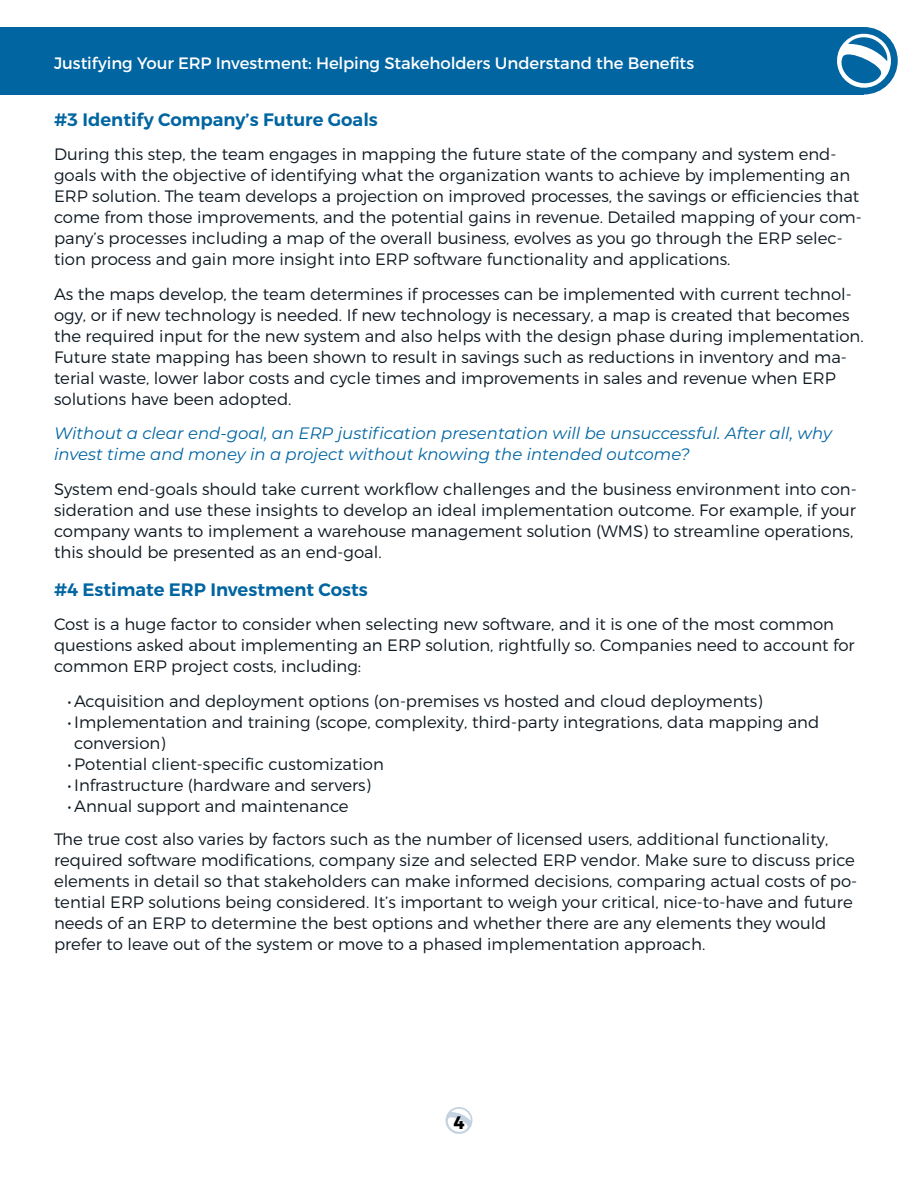
<style>
.page{position:relative;width:918px;height:1188px;background:#fff}
.page>*{position:absolute;margin:0;border:0;box-sizing:border-box;transform-origin:0 0}
.t1{font:600 18px "Montserrat";color:#0065a1}
.t2{font:700 18px "Montserrat";color:#000}
.t3{font:300 16.5px/21px "Montserrat";color:#0e1821}
.t4{font:italic 16.5px/21px "Montserrat";color:#0065a1}
.t5{font:16.5px "Montserrat";letter-spacing:-.005em;color:#fff}
</style>
<div class="page">
<svg style="left:445px;top:1107px;width:28px;height:27px"></svg>
<svg style="left:830px;top:27px;width:68px;height:67px"></svg>
<div style="left:0;top:27px;width:864px;height:67px;background:#0065a1"></div>
<svg style="left:837px;top:30px;width:58px;height:61px"></svg>
<p class="t5" style="left:54px;top:53px;width:642px">Justifying Your ERP Investment: Helping Stakeholders Understand the Benefits</p>
<p class="t1" style="left:54px;top:108px;width:325px">#3 Identify Company’s Future Goals</p>
<p class="t3" style="left:54px;top:143px;width:809px">During this step, the team engages in mapping the future state of the company and system end&shy;goals with the objective of identifying what the organization wants to achieve by implementing an ERP solution. The team develops a projection on improved processes, the savings or efficiencies that come from those improvements, and the potential gains in revenue. Detailed mapping of your com&shy;pany’s processes including a map of the overall business, evolves as you go through the ERP selec&shy;tion process and gain more insight into ERP software functionality and applications.</p>
<p class="t3" style="left:54px;top:283px;width:811px">As the maps develop, the team determines if processes can be implemented with current technol&shy;ogy, or if new technology is needed. If new technology is necessary, a map is created that becomes the required input for the new system and also helps with the design phase during implementation.<br>Future state mapping has been shown to result in savings such as reductions in inventory and ma&shy;terial waste, lower labor costs and cycle times and improvements in sales and revenue when ERP solutions have been adopted.</p>
<p class="t4" style="left:54px;top:422px;width:779px">Without a clear end-goal, an ERP justification presentation will be unsuccessful. After all, why invest time and money in a project without knowing the intended outcome?</p>
<p class="t3" style="left:54px;top:478px;width:804px">System end-goals should take current workflow challenges and the business environment into con&shy;sideration and use these insights to develop an ideal implementation outcome. For example, if your company wants to implement a warehouse management solution (WMS) to streamline operations, this should be presented as an end-goal.</p>
<p class="t1" style="left:54px;top:578px;width:315px">#4 Estimate ERP Investment Costs</p>
<p class="t3" style="left:54px;top:613px;width:802px">Cost is a huge factor to consider when selecting new software, and it is one of the most common questions asked about implementing an ERP solution, rightfully so. Companies need to account for common ERP project costs, including:</p>
<p class="t3" style="left:67px;top:690px;width:697px">• Acquisition and deployment options (on-premises vs hosted and cloud deployments)</p>
<p class="t3" style="left:74px;top:711px;width:747px;text-indent:-7px">• Implementation and training (scope, complexity, third-party integrations, data mapping and conversion)</p>
<p class="t3" style="left:67px;top:753px;width:318px">• Potential client-specific customization</p>
<p class="t3" style="left:67px;top:774px;width:305px">• Infrastructure (hardware and servers)</p>
<p class="t3" style="left:54px;top:789px;width:776px;line-height:33px;text-indent:13px">• Annual support and maintenance<br>The true cost also varies by factors such as the number of licensed users, additional functionality,</p>
<p class="t3" style="left:54px;top:849px;width:805px">required software modifications, company size and selected ERP vendor. Make sure to discuss price elements in detail so that stakeholders can make informed decisions, comparing actual costs of po&shy;tential ERP solutions being considered. It’s important to weigh your critical, nice-to-have and future needs of an ERP to determine the best options and whether there are any elements they would prefer to leave out of the system or move to a phased implementation approach.</p>
<p class="t2" style="left:453px;top:1112px;width:13px">4</p>
</div>
